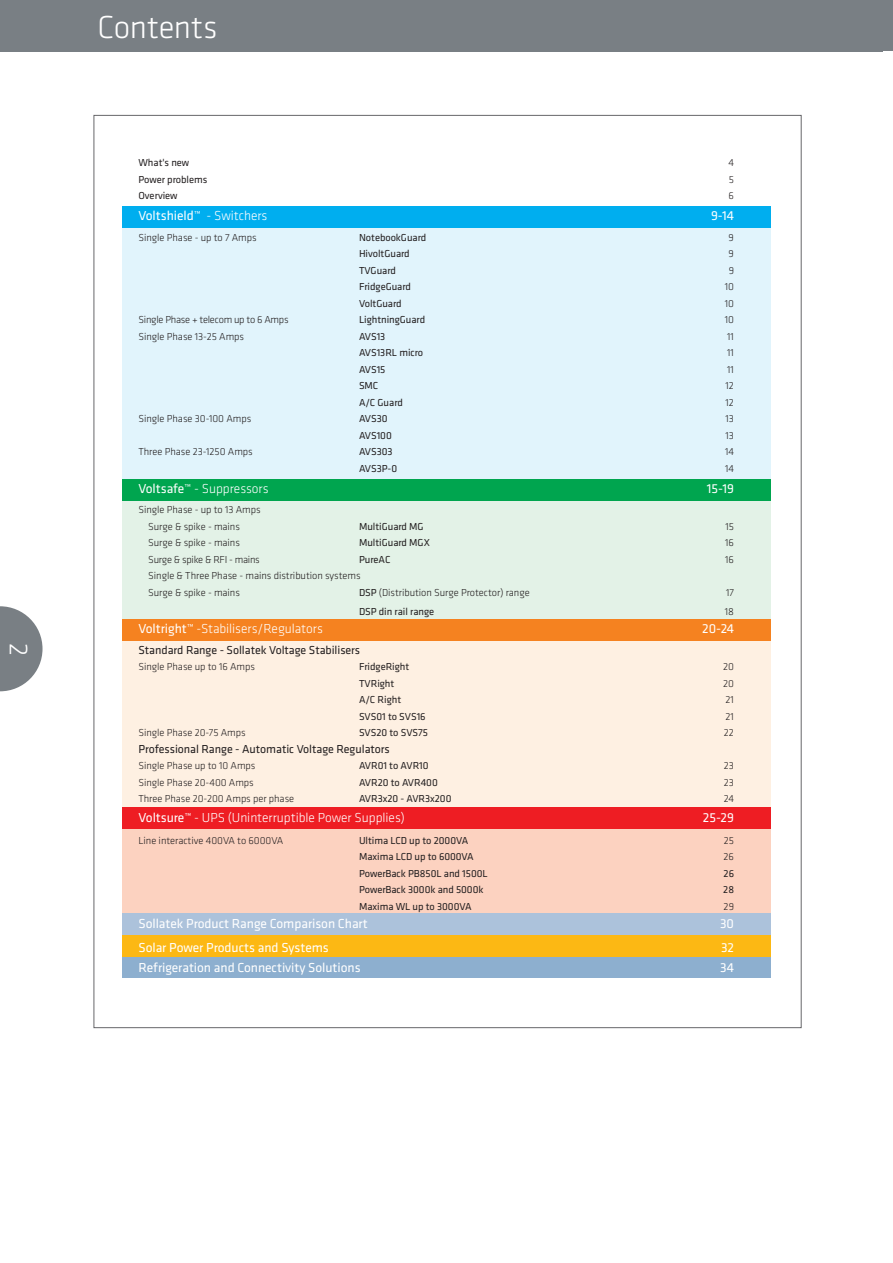
<style>
.page{position:relative;width:893px;height:1263px;background:#fff}
.page>*{position:absolute;margin:0;border:0;box-sizing:border-box;transform-origin:0 0}
.t1{font:300 33px "Klavika";letter-spacing:-.01em;color:#fff}
.t2{font:300 27px "Klavika";color:#fff}
.t3{font:13.5px "Klavika";letter-spacing:-.005em;color:#fff}
.t4{font:300 13.5px "Klavika";letter-spacing:-.005em;color:#fff}
.t5{font:12px "Klavika";letter-spacing:-.005em;color:#231f20}
.t6{font:300 10.5px/16.5px "Klavika";letter-spacing:-.005em;color:#231f20}
.t7{font:10.5px "Klavika";letter-spacing:-.005em;color:#231f20}
.t8{font:300 10.5px "Klavika";letter-spacing:-.025em;color:#231f20}
.s1{font-weight:400}
</style>
<div class="page">
<div style="left:0;top:0;width:893px;height:51px;background:#797f84"></div>
<div style="left:122px;top:825px;width:648px;height:112px;background:#fcd2c0"></div>
<div style="left:122px;top:641px;width:648px;height:184px;background:#fef0e2"></div>
<div style="left:122px;top:500px;width:648px;height:121px;background:#e3f2e7"></div>
<div style="left:122px;top:221px;width:648px;height:258px;background:#e1f4fc"></div>
<div style="left:122px;top:913px;width:648px;height:22px;background:#acc2db"></div>
<div style="left:122px;top:956px;width:648px;height:22px;background:#8dafcf"></div>
<div style="left:122px;top:206px;width:648px;height:21px;background:#00aeef"></div>
<div style="left:122px;top:479px;width:648px;height:21px;background:#00a54f"></div>
<div style="left:122px;top:620px;width:648px;height:21px;background:#f58220"></div>
<div style="left:122px;top:807px;width:648px;height:22px;background:#ee1d23"></div>
<div style="left:122px;top:935px;width:648px;height:21px;background:#fcb814"></div>
<svg style="left:0;top:606px;width:43px;height:85px"></svg>
<h2 class="t2" style="left:29px;top:643px;width:15px;rotate:90deg">2</h2>
<h1 class="t1" style="left:98px;top:14px;width:121px">Contents</h1>
<p class="t7" style="left:138px;top:159px;width:52px">What's new</p>
<p class="t6" style="left:728px;top:155px;width:7px">4</p>
<p class="t7" style="left:138px;top:175px;width:70px">Power problems</p>
<p class="t6" style="left:729px;top:172px;width:7px">5</p>
<p class="t7" style="left:138px;top:192px;width:41px">Overview</p>
<p class="t6" style="left:729px;top:188px;width:7px">6</p>
<p class="t4" style="left:138px;top:210px;width:131px"><span class="s1">Voltshield</span>™ - Switchers</p>
<p class="t3" style="left:711px;top:210px;width:25px">9-14</p>
<p class="t6" style="left:138px;top:230px;width:120px">Single Phase - up to 7 Amps</p>
<p class="t7" style="left:359px;top:233px;width:69px">NotebookGuard</p>
<p class="t6" style="left:729px;top:230px;width:7px">9</p>
<p class="t7" style="left:359px;top:250px;width:52px">HivoltGuard</p>
<p class="t6" style="left:729px;top:246px;width:7px">9</p>
<p class="t7" style="left:359px;top:266px;width:39px">TVGuard</p>
<p class="t6" style="left:729px;top:263px;width:7px">9</p>
<p class="t7" style="left:359px;top:283px;width:54px">FridgeGuard</p>
<p class="t6" style="left:725px;top:279px;width:11px">10</p>
<p class="t7" style="left:359px;top:299px;width:44px">VoltGuard</p>
<p class="t6" style="left:725px;top:296px;width:11px">10</p>
<p class="t8" style="left:138px;top:316px;width:152px">Single Phase + telecom up to 6 Amps</p>
<p class="t7" style="left:359px;top:316px;width:68px">LightningGuard</p>
<p class="t6" style="left:725px;top:312px;width:11px">10</p>
<p class="t6" style="left:138px;top:329px;width:107px">Single Phase 13-25 Amps</p>
<p class="t7" style="left:359px;top:332px;width:28px">AVS13</p>
<p class="t6" style="left:727px;top:329px;width:8px">11</p>
<p class="t7" style="left:359px;top:349px;width:66px">AVS13RL micro</p>
<p class="t6" style="left:727px;top:345px;width:8px">11</p>
<p class="t7" style="left:359px;top:365px;width:28px">AVS15</p>
<p class="t6" style="left:727px;top:362px;width:8px">11</p>
<p class="t7" style="left:359px;top:382px;width:21px">SMC</p>
<p class="t6" style="left:726px;top:378px;width:10px">12</p>
<p class="t7" style="left:359px;top:398px;width:46px">A/C Guard</p>
<p class="t6" style="left:726px;top:395px;width:10px">12</p>
<p class="t6" style="left:138px;top:411px;width:114px">Single Phase 30-100 Amps</p>
<p class="t7" style="left:359px;top:415px;width:30px">AVS30</p>
<p class="t6" style="left:725px;top:411px;width:10px">13</p>
<p class="t7" style="left:359px;top:431px;width:34px">AVS100</p>
<p class="t6" style="left:725px;top:428px;width:10px">13</p>
<p class="t6" style="left:138px;top:444px;width:116px">Three Phase 23-1250 Amps</p>
<p class="t7" style="left:359px;top:448px;width:35px">AVS303</p>
<p class="t6" style="left:725px;top:444px;width:11px">14</p>
<p class="t7" style="left:359px;top:464px;width:40px">AVS3P-0</p>
<p class="t6" style="left:725px;top:461px;width:11px">14</p>
<p class="t4" style="left:138px;top:483px;width:132px"><span class="s1">Voltsafe</span>™ - Suppressors</p>
<p class="t3" style="left:707px;top:483px;width:29px">15-19</p>
<p class="t6" style="left:148px;top:502px;width:114px;text-indent:-10px">Single Phase - up to 13 Amps<br>Surge &amp; spike - mains</p>
<p class="t7" style="left:359px;top:522px;width:66px">MultiGuard MG</p>
<p class="t6" style="left:725px;top:519px;width:10px">15</p>
<p class="t6" style="left:148px;top:535px;width:93px">Surge &amp; spike - mains</p>
<p class="t7" style="left:359px;top:539px;width:72px">MultiGuard MGX</p>
<p class="t6" style="left:725px;top:535px;width:10px">16</p>
<p class="t8" style="left:148px;top:555px;width:113px">Surge &amp; spike &amp; RFI - mains</p>
<p class="t7" style="left:359px;top:555px;width:33px">PureAC</p>
<p class="t6" style="left:725px;top:552px;width:10px">16</p>
<p class="t6" style="left:148px;top:568px;width:214px">Single &amp; Three Phase - mains distribution systems<br>Surge &amp; spike - mains</p>
<p class="t6" style="left:359px;top:585px;width:172px"><span class="s1">DSP</span> (Distribution Surge Protector) range</p>
<p class="t6" style="left:726px;top:585px;width:9px">17</p>
<p class="t7" style="left:359px;top:607px;width:77px">DSP din rail range</p>
<p class="t6" style="left:725px;top:604px;width:11px">18</p>
<p class="t4" style="left:138px;top:623px;width:186px"><span class="s1">Voltright</span>™ -Stabilisers/Regulators</p>
<p class="t3" style="left:702px;top:623px;width:33px">20-24</p>
<p class="t5" style="left:138px;top:645px;width:223px">Standard Range - Sollatek Voltage Stabilisers</p>
<p class="t6" style="left:138px;top:659px;width:118px">Single Phase up to 16 Amps</p>
<p class="t7" style="left:359px;top:663px;width:52px">FridgeRight</p>
<p class="t6" style="left:723px;top:659px;width:12px">20</p>
<p class="t7" style="left:359px;top:679px;width:37px">TVRight</p>
<p class="t6" style="left:723px;top:676px;width:12px">20</p>
<p class="t7" style="left:359px;top:696px;width:44px">A/C Right</p>
<p class="t6" style="left:726px;top:692px;width:10px">21</p>
<p class="t7" style="left:359px;top:712px;width:68px">SVS01 to SVS16</p>
<p class="t6" style="left:726px;top:709px;width:10px">21</p>
<p class="t6" style="left:138px;top:725px;width:109px">Single Phase 20-75 Amps</p>
<p class="t7" style="left:359px;top:729px;width:70px">SVS20 to SVS75</p>
<p class="t6" style="left:724px;top:725px;width:12px">22</p>
<p class="t5" style="left:138px;top:744px;width:253px">Professional Range - Automatic Voltage Regulators</p>
<p class="t6" style="left:138px;top:758px;width:118px">Single Phase up to 10 Amps</p>
<p class="t7" style="left:359px;top:762px;width:71px">AVR01 to AVR10</p>
<p class="t6" style="left:724px;top:758px;width:12px">23</p>
<p class="t6" style="left:138px;top:775px;width:117px">Single Phase 20-400 Amps</p>
<p class="t7" style="left:359px;top:778px;width:80px">AVR20 to AVR400</p>
<p class="t6" style="left:724px;top:775px;width:12px">23</p>
<p class="t6" style="left:138px;top:791px;width:157px">Three Phase 20-200 Amps per phase</p>
<p class="t7" style="left:359px;top:795px;width:94px">AVR3x20 - AVR3x200</p>
<p class="t6" style="left:724px;top:791px;width:12px">24</p>
<p class="t4" style="left:138px;top:812px;width:268px"><span class="s1">Voltsure</span>™ - UPS (Uninterruptible Power Supplies)</p>
<p class="t3" style="left:703px;top:812px;width:33px">25-29</p>
<p class="t6" style="left:138px;top:833px;width:146px">Line interactive 400VA to 6000VA</p>
<p class="t7" style="left:359px;top:836px;width:111px">Ultima LCD up to 2000VA</p>
<p class="t6" style="left:724px;top:833px;width:12px">25</p>
<p class="t7" style="left:359px;top:853px;width:116px">Maxima LCD up to 6000VA</p>
<p class="t6" style="left:724px;top:849px;width:12px">26</p>
<p class="t7" style="left:359px;top:869px;width:130px">PowerBack PB850L and 1500L</p>
<p class="t7" style="left:724px;top:869px;width:12px">26</p>
<p class="t7" style="left:359px;top:886px;width:126px">PowerBack 3000k and 5000k</p>
<p class="t7" style="left:723px;top:886px;width:12px">28</p>
<p class="t7" style="left:359px;top:902px;width:114px">Maxima WL up to 3000VA</p>
<p class="t6" style="left:724px;top:899px;width:12px">29</p>
<p class="t3" style="left:138px;top:918px;width:231px">Sollatek Product Range Comparison Chart</p>
<p class="t3" style="left:720px;top:918px;width:15px">30</p>
<p class="t3" style="left:138px;top:942px;width:192px">Solar Power Products and Systems</p>
<p class="t3" style="left:721px;top:942px;width:15px">32</p>
<p class="t3" style="left:138px;top:962px;width:224px">Refrigeration and Connectivity Solutions</p>
<p class="t3" style="left:720px;top:962px;width:15px">34</p>
</div>
